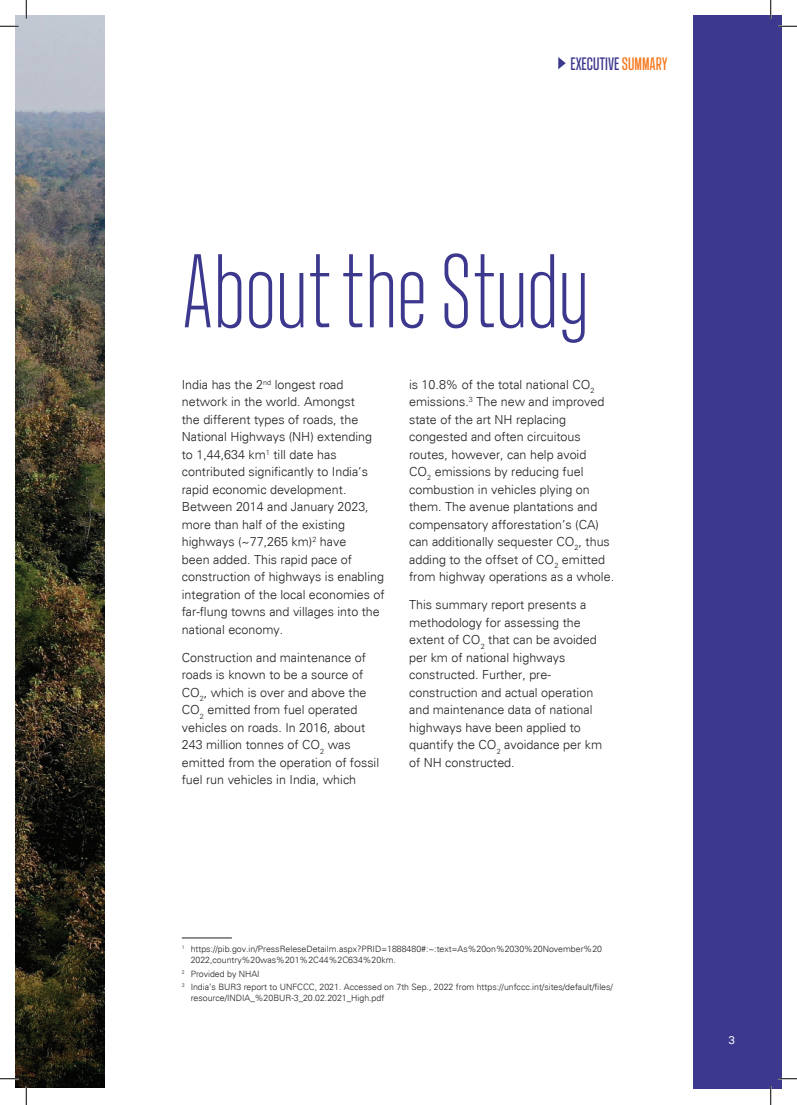
<style>
.page{position:relative;width:797px;height:1105px;background:#fff}
.page>*{position:absolute;margin:0;border:0;box-sizing:border-box;transform-origin:0 0}
.t1{font:200 105px "Landasans";color:#3c388e}
.t2{font:500 17.88px "Landasans";color:#3c388e}
.t3{font:300 12.5px/17.5px "Univers";color:#231f20}
.t4{font:500 11.25px "Univers";color:#fff}
.t5{font:300 8.75px/11.2px "Univers";color:#231f20}
.s1{color:#f47921}
</style>
<div class="page">
<img style="left:16px;top:16px;width:88px;height:1072px">
<div style="left:692px;top:16px;width:89px;height:1073px;background:#3c388e"></div>
<hr style="left:182px;top:937px;width:50px;height:1px;background:#231f20">
<svg style="left:558px;top:57px;width:7px;height:12px"></svg>
<svg style="left:0;top:25px;width:19px;height:2px"></svg>
<svg style="left:778px;top:25px;width:19px;height:2px"></svg>
<svg style="left:0;top:1078px;width:19px;height:1px"></svg>
<svg style="left:778px;top:1078px;width:19px;height:1px"></svg>
<svg style="left:25px;top:0;width:2px;height:19px"></svg>
<svg style="left:25px;top:1086px;width:2px;height:19px"></svg>
<svg style="left:770px;top:0;width:1px;height:19px"></svg>
<svg style="left:770px;top:1086px;width:1px;height:19px"></svg>
<h2 class="t2" style="left:570px;top:55px;width:99px">EXECUTIVE <span class="s1">SUMMARY</span></h2>
<h1 class="t1" style="left:182px;top:238px;width:408px">About the Study</h1>
<p class="t3" style="left:182px;top:376px;width:204px">India has the 2<sup>nd</sup> longest road network in the world. Amongst<br>the different types of roads, the<br>National Highways (NH) extending to 1,44,634 km<sup>1</sup> till date has contributed significantly to India’s rapid economic development.<br>Between 2014 and January 2023, more than half of the existing highways (~77,265 km)<sup>2</sup> have<br>been added. This rapid pace of construction of highways is enabling integration of the local economies of far-flung towns and villages into the national economy.</p>
<p class="t3" style="left:182px;top:649px;width:199px">Construction and maintenance of roads is known to be a source of<br>CO<sub>2</sub>, which is over and above the<br>CO<sub>2</sub> emitted from fuel operated vehicles on roads. In 2016, about<br>243 million tonnes of CO<sub>2</sub> was emitted from the operation of fossil fuel run vehicles in India, which</p>
<p class="t3" style="left:409px;top:376px;width:206px">is 10.8% of the total national CO<sub>2 </sub>emissions.<sup>3</sup> The new and improved state of the art NH replacing congested and often circuitous routes, however, can help avoid<br>CO<sub>2</sub> emissions by reducing fuel combustion in vehicles plying on them. The avenue plantations and compensatory afforestation’s (CA) can additionally sequester CO<sub>2</sub>, thus adding to the offset of CO<sub>2</sub> emitted from highway operations as a whole.</p>
<p class="t3" style="left:409px;top:596px;width:195px">This summary report presents a methodology for assessing the extent of CO<sub>2</sub> that can be avoided per km of national highways constructed. Further, pre&shy;construction and actual operation and maintenance data of national highways have been applied to quantify the CO<sub>2</sub> avoidance per km of NH constructed.</p>
<p class="t5" style="left:191px;top:943px;width:413px;text-indent:-9px"><sup>1</sup> https://pib.gov.in/PressReleseDetailm.aspx?PRID=1888480#:~:text=As%20on%2030%20November%20<br>2022,country%20was%201%2C44%2C634%20km.</p>
<p class="t5" style="left:182px;top:967px;width:432px;line-height:13px"><sup>2</sup> Provided by NHAI<br><sup>3</sup> India’s BUR3 report to UNFCCC, 2021. Accessed on 7th Sep., 2022 from https://unfccc.int/sites/default/files/</p>
<p class="t5" style="left:191px;top:992px;width:195px">resource/INDIA_%20BUR-3_20.02.2021_High.pdf</p>
<p class="t4" style="left:728px;top:1032px;width:9px">3</p>
</div>
